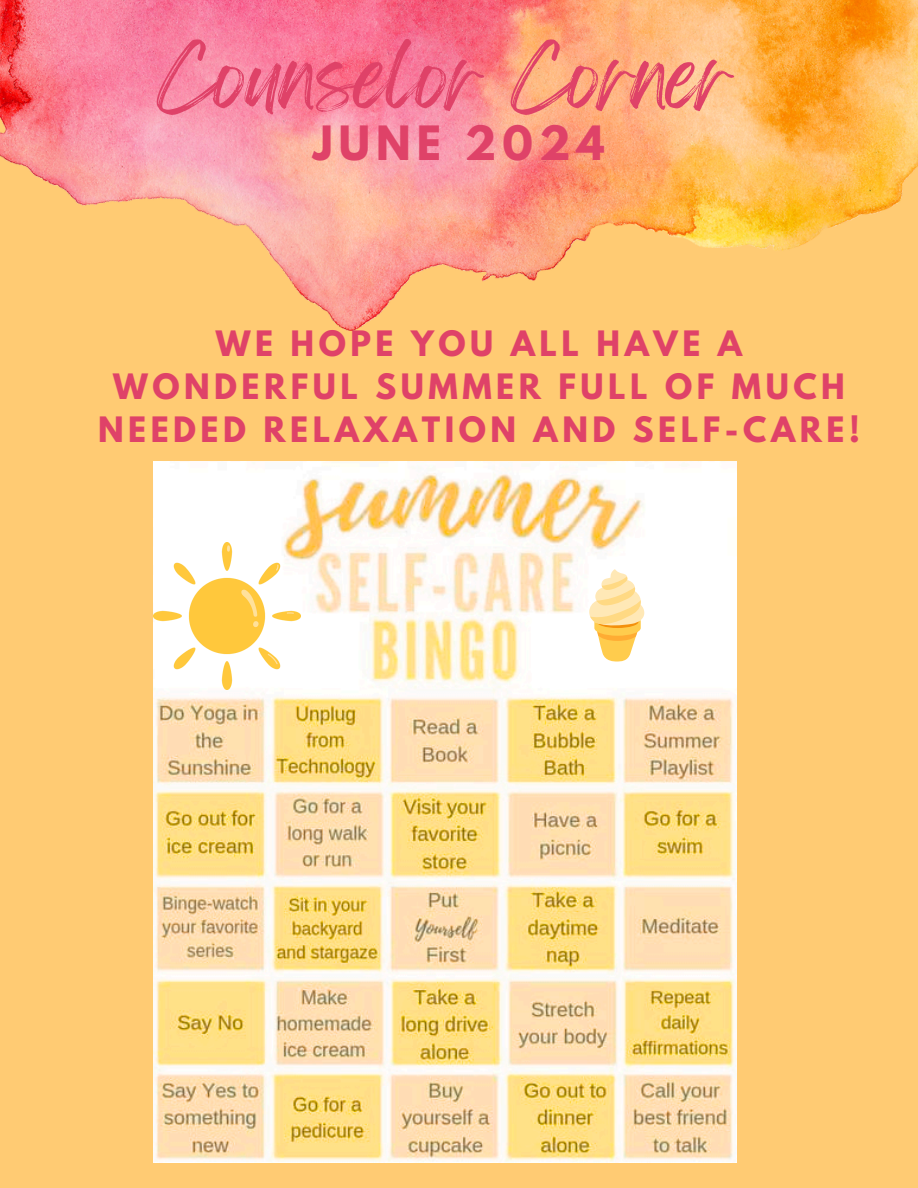
<style>
.page{position:relative;width:918px;height:1188px;background:#ffcb73}
.page>*{position:absolute;margin:0;border:0;box-sizing:border-box;transform-origin:0 0}
.t1{font:72.6px "Feeling Passionate";color:#df4268}
.t2{font:700 41.85px "League Spartan";letter-spacing:.145em;color:#df4268}
.t3{font:700 31.05px/42.8px "League Spartan";letter-spacing:.145em;color:#df4268;text-align:center}
</style>
<div class="page">
<img style="left:0;top:0;width:918px;height:330px">
<img style="left:154px;top:462px;width:582px;height:701px">
<img style="left:154px;top:542px;width:147px;height:147px">
<svg style="left:589px;top:569px;width:55px;height:93px;background:#fee4ac"></svg>
<p class="t1" style="left:157px;top:19px;width:576px">Counselor Corner</p>
<p class="t2" style="left:313px;top:122px;width:293px">JUNE 2024</p>
<p class="t3" style="left:98px;top:327px;width:763px">WE HOPE YOU ALL HAVE A<br>WONDERFUL SUMMER FULL OF MUCH<br>NEEDED RELAXATION AND SELF-CARE!</p>
</div>
